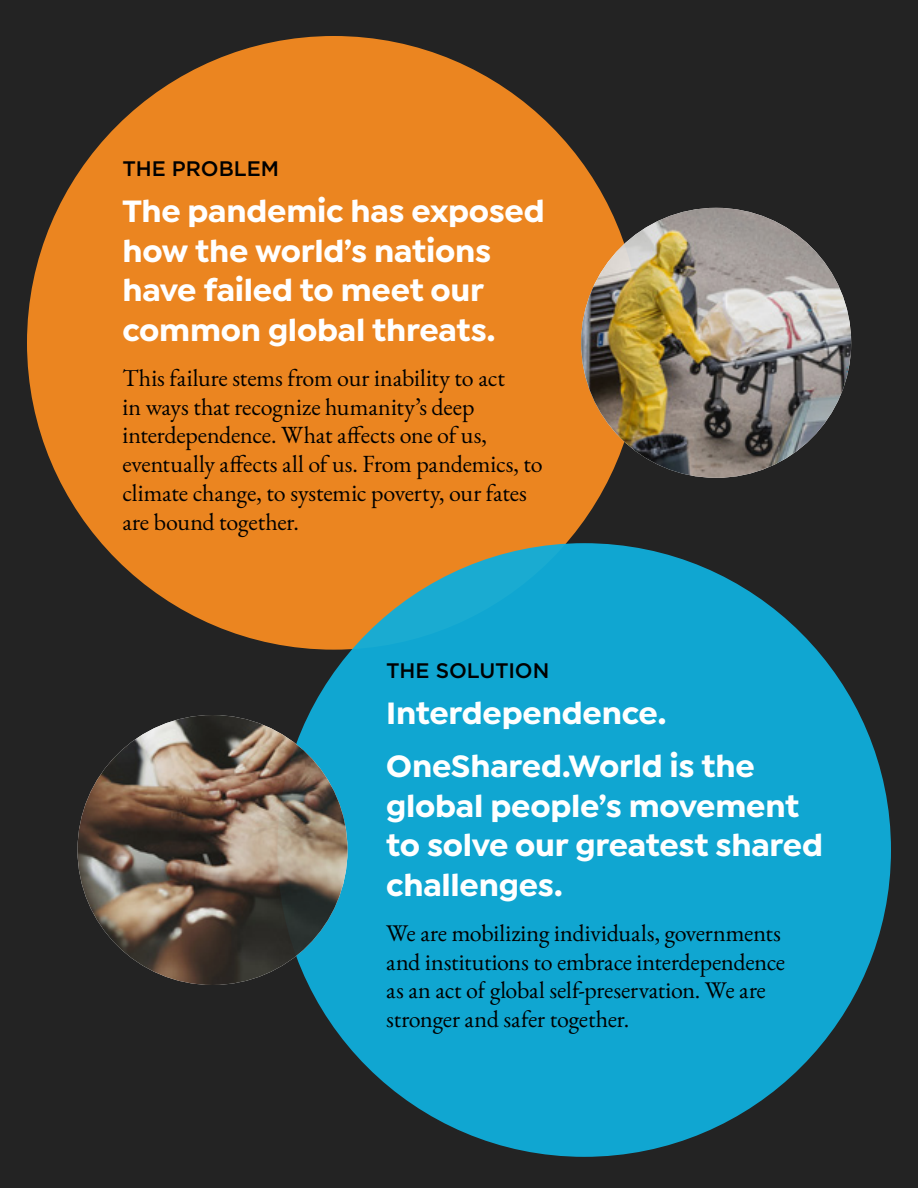
<style>
.page{position:relative;width:918px;height:1188px;background:#232323}
.page>*{position:absolute;margin:0;border:0;box-sizing:border-box;transform-origin:0 0}
.t1{font:700 33px/39.6px "Isidora Sans";letter-spacing:-.01em;color:#fff}
.t2{font:24px/28.8px "EB Garamond";letter-spacing:-.005em;color:#000}
.t3{font:24px/28.8px "EB Garamond";letter-spacing:-.01em;color:#000}
.t4{font:500 21px "Gotham";letter-spacing:-.005em;color:#000}
</style>
<div class="page">
<div style="left:27px;top:36px;width:614px;height:614px;background:#eb8520;border-radius:50%"></div>
<img style="left:581px;top:208px;width:270px;height:270px;border-radius:135px">
<div style="left:277px;top:543px;width:614px;height:614px;background:#10a6d1;border-radius:50%"></div>
<img style="left:78px;top:715px;width:270px;height:270px;border-radius:135px">
<p class="t4" style="left:122px;top:155px;width:158px">THE PROBLEM</p>
<h1 class="t1" style="left:122px;top:191px;width:424px">The pandemic has exposed how the world’s nations have failed to meet our common global threats.</h1>
<p class="t2" style="left:122px;top:363px;width:422px">This failure stems from our inability to act<br>in ways that recognize humanity’s deep interdependence. What affects one of us, eventually affects all of us. From pandemics, to climate change, to systemic poverty, our fates are bound together.</p>
<p class="t4" style="left:386px;top:656px;width:165px">THE SOLUTION</p>
<h1 class="t1" style="left:386px;top:686px;width:370px;line-height:53.1px">Interdependence.<br>OneShared.World is the</h1>
<h1 class="t1" style="left:386px;top:786px;width:438px">global people’s movement to solve our greatest shared challenges.</h1>
<p class="t3" style="left:386px;top:918px;width:400px">We are mobilizing individuals, governments and institutions to embrace interdependence as an act of global self-preservation. We are stronger and safer together.</p>
</div>
